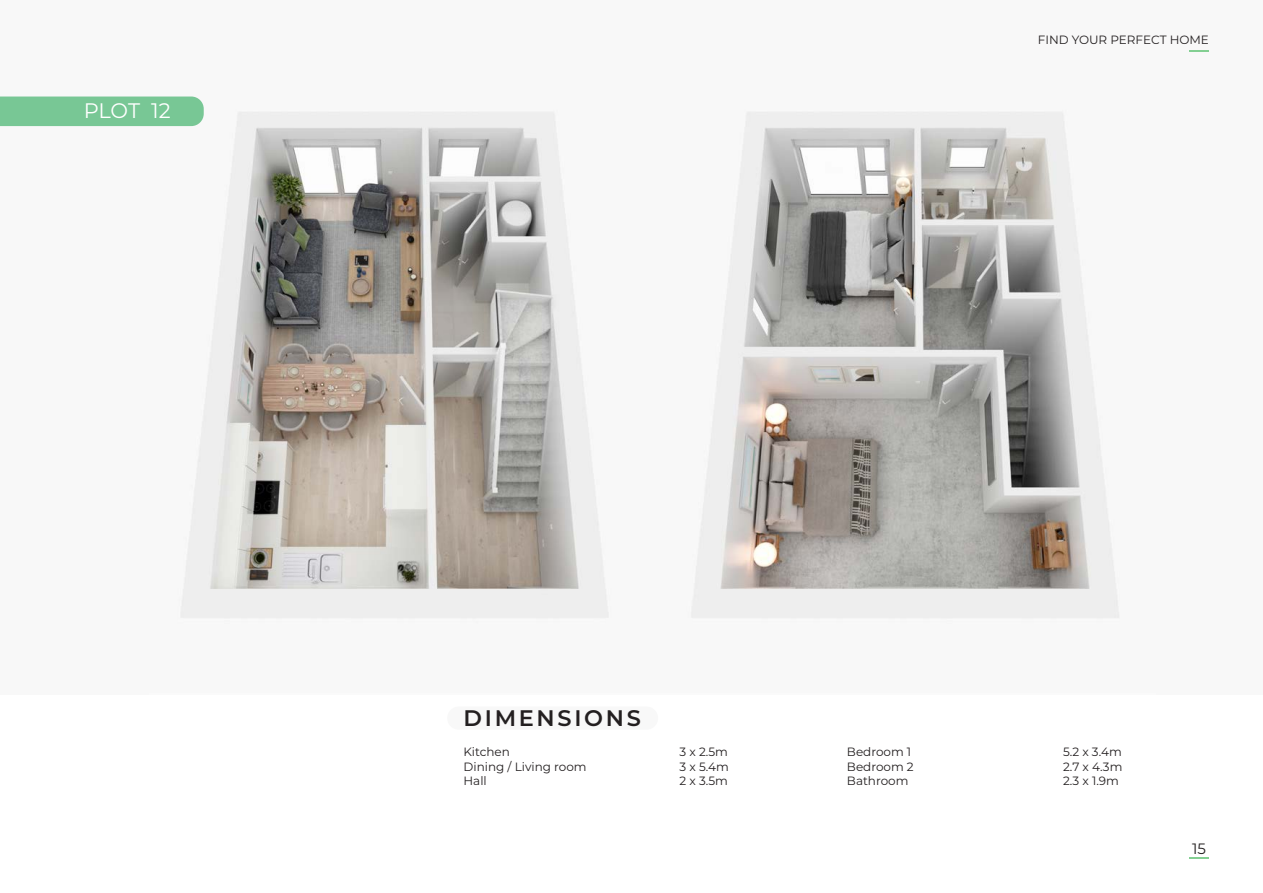
<style>
.page{position:relative;width:1263px;height:893px;background:#fff}
.page>*{position:absolute;margin:0;border:0;box-sizing:border-box;transform-origin:0 0}
.t1{font:600 22.5px "Montserrat";letter-spacing:.12em;color:#231f20}
.t2{font:21px "Montserrat";letter-spacing:-.01em;color:#fff}
.t3{font:15px "Montserrat";color:#231f20}
.t4{font:12px "Montserrat";color:#231f20}
</style>
<div class="page">
<hr style="left:1189px;top:857px;width:20px;height:2px;background:#83cf92">
<div style="left:0;top:0;width:1263px;height:694px;background:#f8f8f8"></div>
<img style="left:150px;top:96px;width:969px;height:522px">
<svg style="left:1189px;top:50px;width:20px;height:1px"></svg>
<div style="left:0;top:97px;width:204px;height:29px;background:#78c795"></div>
<div style="left:448px;top:707px;width:209px;height:22px;background:#f8f8f8;border-radius:11px"></div>
<div style="left:447px;top:706px;width:211px;height:24px;border:2px solid #f8f8f8;border-radius:11px"></div>
<p class="t2" style="left:84px;top:96px;width:88px">PLOT 12</p>
<p class="t4" style="left:1038px;top:32px;width:173px">FIND YOUR PERFECT HOME</p>
<p class="t1" style="left:463px;top:702px;width:179px">DIMENSIONS</p>
<p class="t4" style="left:463px;top:744px;width:48px">Kitchen</p>
<p class="t4" style="left:679px;top:744px;width:50px">3 x 2.5m</p>
<p class="t4" style="left:463px;top:758px;width:125px">Dining / Living room</p>
<p class="t4" style="left:679px;top:758px;width:51px">3 x 5.4m</p>
<p class="t4" style="left:463px;top:773px;width:25px">Hall</p>
<p class="t4" style="left:679px;top:773px;width:50px">2 x 3.5m</p>
<p class="t4" style="left:847px;top:744px;width:66px">Bedroom 1</p>
<p class="t4" style="left:1063px;top:744px;width:60px">5.2 x 3.4m</p>
<p class="t4" style="left:847px;top:758px;width:68px">Bedroom 2</p>
<p class="t4" style="left:1063px;top:758px;width:61px">2.7 x 4.3m</p>
<p class="t4" style="left:847px;top:773px;width:63px">Bathroom</p>
<p class="t4" style="left:1063px;top:773px;width:57px">2.3 x 1.9m</p>
<p class="t3" style="left:1192px;top:838px;width:15px">15</p>
</div>
